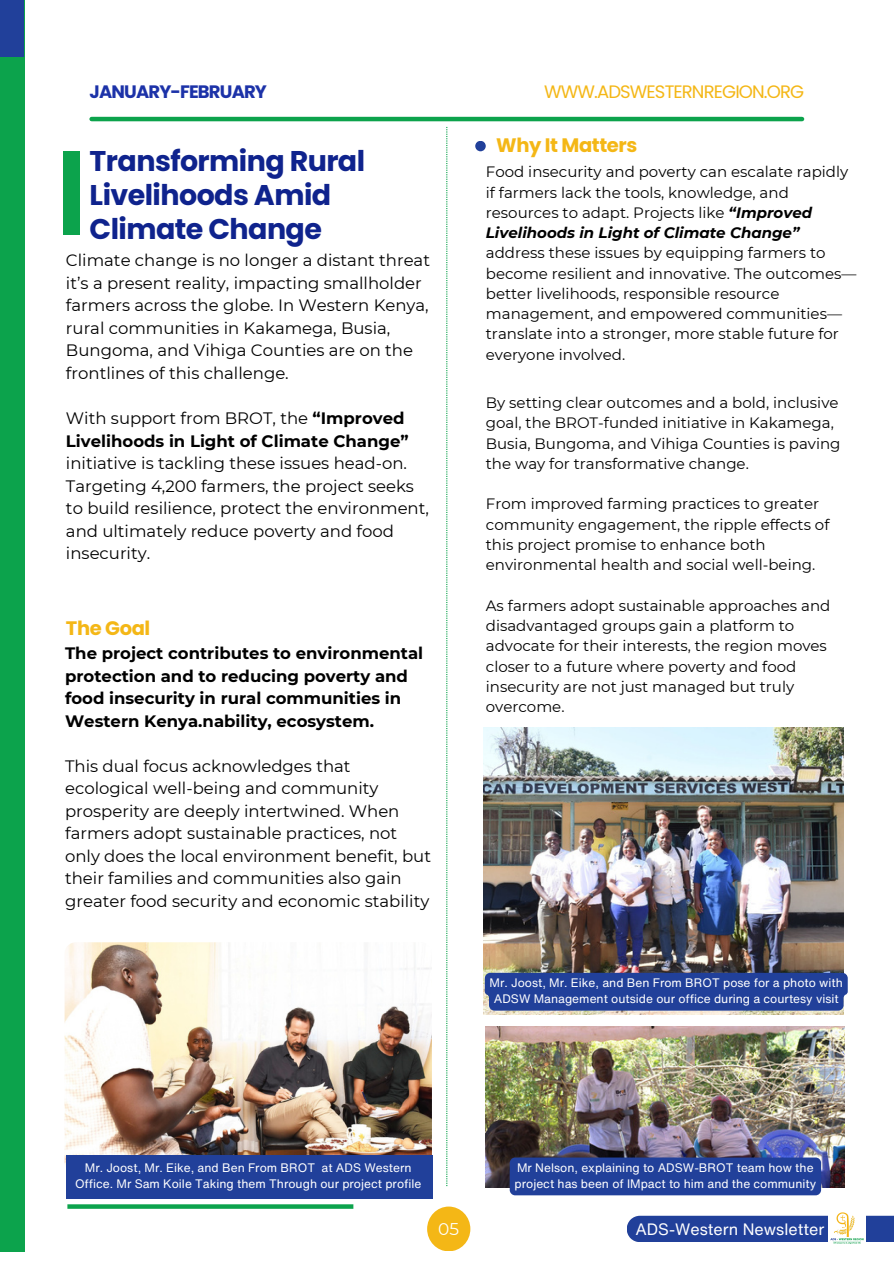
<style>
.page{position:relative;width:894px;height:1264px;background:#fff}
.page>*{position:absolute;margin:0;border:0;box-sizing:border-box;transform-origin:0 0}
.t1{font:700 28.5px/33.8px "Poppins";letter-spacing:-.02em;color:#0f238d}
.t2{font:700 19.5px "Poppins";letter-spacing:-.02em;color:#f4b716}
.t3{font:18px "Poppins";letter-spacing:-.05em;color:#f4b716}
.t4{font:700 18px "Poppins";letter-spacing:-.05em;color:#1c32a8}
.t5{font:16.95px "Montserrat";color:#fff}
.t6{font:16.5px/22.5px "Montserrat";color:#000}
.t7{font:700 16.5px/22.5px "Montserrat";color:#000}
.t8{font:16.05px "Helvetica Now Text";color:#fff}
.t9{font:15px/20.2px "Montserrat";color:#000}
.t10{font:12px/16px "Helvetica Now Text";color:#fff;text-align:center}
.s1{font-weight:700}
.s2{font-weight:700;font-style:italic}
</style>
<div class="page">
<div style="left:0;top:0;width:24px;height:1251px;background:#0ca34c"></div>
<img style="left:65px;top:942px;width:366px;height:231px;border-radius:11px">
<div style="left:0;top:0;width:24px;height:56px;background:#21409a"></div>
<div style="left:66px;top:1155px;width:367px;height:43px;background:#21409a"></div>
<div style="left:475px;top:141px;width:10px;height:10px;background:#21409a;border-radius:50%"></div>
<hr style="left:92px;top:117px;width:709px;height:4px;background:#0ca34c">
<svg style="left:446px;top:127px;width:1px;height:1059px"></svg>
<svg style="left:67px;top:1204px;width:286px;height:4px"></svg>
<img style="left:483px;top:727px;width:359px;height:287px">
<img style="left:485px;top:1026px;width:359px;height:161px">
<div style="left:63px;top:151px;width:16px;height:84px;background:#0ca34c"></div>
<div style="left:627px;top:1215px;width:266px;height:27px;background:#21409a"></div>
<img style="left:828px;top:1212px;width:37px;height:32px">
<div style="left:427px;top:1206px;width:43px;height:45px;background:#f4b716;border-radius:50%"></div>
<div style="left:484px;top:972px;width:363px;height:38px;background:#21409a"></div>
<div style="left:509px;top:1157px;width:311px;height:38px;background:#21409a;border-radius:5px"></div>
<p class="t4" style="left:90px;top:79px;width:179px">JANUARY-FEBRUARY</p>
<h1 class="t3" style="left:544px;top:79px;width:261px">WWW.ADSWESTERNREGION.ORG</h1>
<h3 class="t1" style="left:90px;top:144px;width:277px">Transforming Rural<br>Livelihoods Amid<br>Climate Change</h3>
<h6 class="t6" style="left:66px;top:249px;width:365px">Climate change is no longer a distant threat it’s a present reality, impacting smallholder farmers across the globe. In Western Kenya, rural communities in Kakamega, Busia, Bungoma, and Vihiga Counties are on the frontlines of this challenge.</h6>
<h6 class="t6" style="left:66px;top:407px;width:364px">With support from BROT, the <span class="s1">“Improved Livelihoods in Light of Climate Change” </span>initiative is tackling these issues head-on.<br>Targeting 4,200 farmers, the project seeks to build resilience, protect the environment, and ultimately reduce poverty and food insecurity.</h6>
<p class="t2" style="left:66px;top:614px;width:86px">The Goal</p>
<h4 class="t7" style="left:65px;top:642px;width:359px">The project contributes to environmental protection and to reducing poverty and food insecurity in rural communities in Western Kenya.nability, ecosystem.</h4>
<h6 class="t6" style="left:65px;top:754px;width:367px">This dual focus acknowledges that ecological well-being and community prosperity are deeply intertwined. When farmers adopt sustainable practices, not only does the local environment benefit, but their families and communities also gain greater food security and economic stability</h6>
<p class="t2" style="left:496px;top:131px;width:143px">Why It Matters</p>
<h4 class="t9" style="left:485px;top:162px;width:372px">Food insecurity and poverty can escalate rapidly if farmers lack the tools, knowledge, and resources to adapt. Projects like <span class="s2">“Improved Livelihoods in Light of Climate Change” </span>address these issues by equipping farmers to become resilient and innovative. The outcomes— better livelihoods, responsible resource management, and empowered communities— translate into a stronger, more stable future for everyone involved.</h4>
<h5 class="t9" style="left:485px;top:392px;width:356px">By setting clear outcomes and a bold, inclusive goal, the BROT-funded initiative in Kakamega, Busia, Bungoma, and Vihiga Counties is paving the way for transformative change.</h5>
<h6 class="t9" style="left:485px;top:494px;width:345px">From improved farming practices to greater community engagement, the ripple effects of this project promise to enhance both environmental health and social well-being.</h6>
<p class="t9" style="left:485px;top:595px;width:346px">As farmers adopt sustainable approaches and disadvantaged groups gain a platform to advocate for their interests, the region moves closer to a future where poverty and food insecurity are not just managed but truly overcome.</p>
<p class="t10" style="left:489px;top:974px;width:355px">Mr. Joost, Mr. Eike, and Ben From BROT pose for a photo with<br>ADSW Management outside our office during a courtesy visit</p>
<p class="t10" style="left:75px;top:1159px;width:348px">Mr. Joost, Mr. Eike, and Ben From BROT at ADS Western<br>Office. Mr Sam Koile Taking them Through our project profile</p>
<p class="t10" style="left:514px;top:1159px;width:303px;text-align:left">Mr Nelson, explaining to ADSW-BROT team how the project has been of IMpact to him and the community</p>
<h6 class="t5" style="left:438px;top:1218px;width:22px">05</h6>
<p class="t8" style="left:635px;top:1217px;width:190px">ADS-Western Newsletter</p>
</div>
